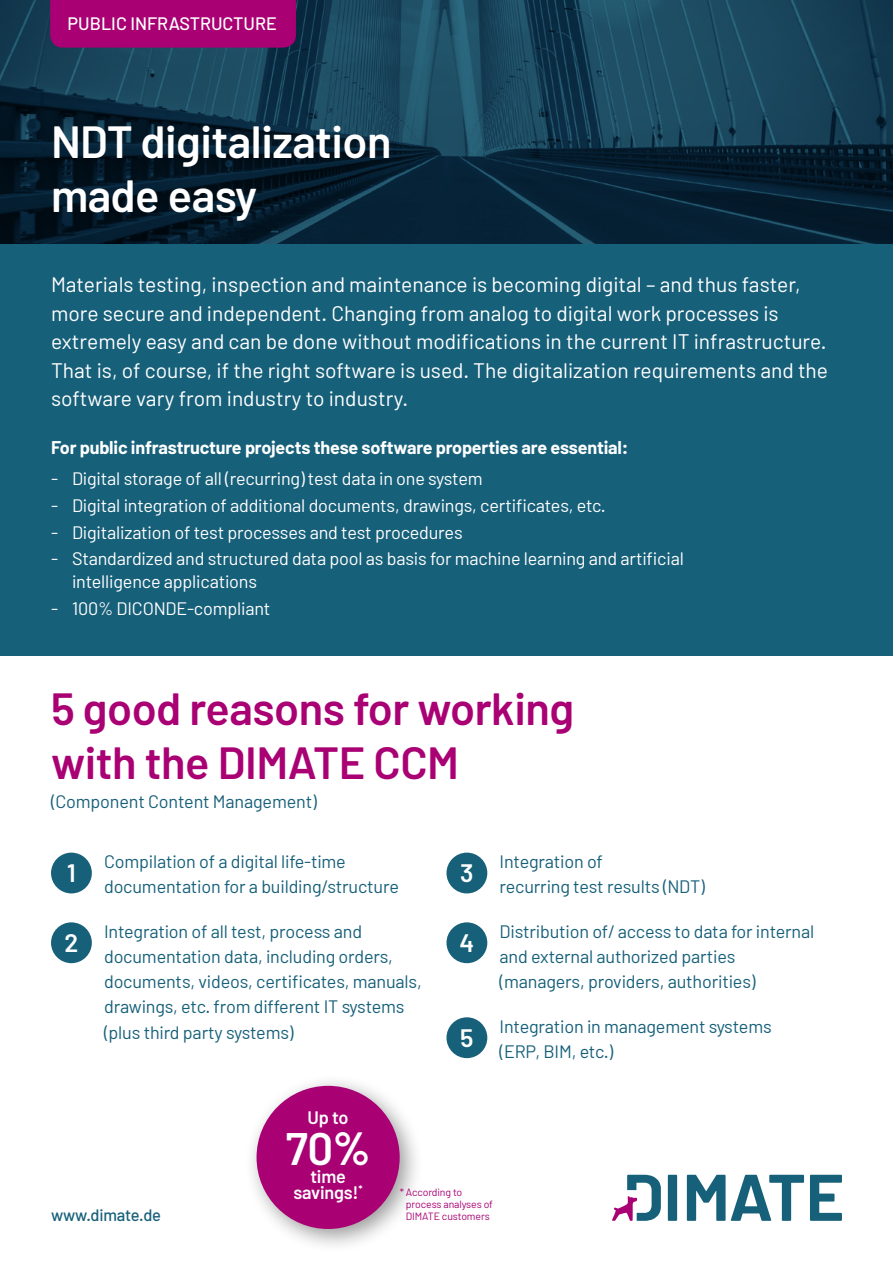
<style>
.page{position:relative;width:893px;height:1263px;background:#fff}
.page>*{position:absolute;margin:0;border:0;box-sizing:border-box;transform-origin:0 0}
.HL{font:600 45.45px "Barlow";color:#fff}
.HL-2{font:600 45px/54px "Barlow";letter-spacing:-.01em;color:#a90074}
.HL-3{font:600 45px/54px "Barlow";letter-spacing:-.01em;color:#fff}
.t1{font:600 25.2px "Barlow";color:#fff}
.Anleser_negativ{font:21px/28.5px "Barlow";color:#fff}
.Absatzformat_1{font:18px/25.2px "Barlow";letter-spacing:-.01em;color:#17607a}
.Copy_negativ{font:18px/22.5px "Barlow";letter-spacing:-.01em;color:#fff}
.Copy_negativ-2{font:700 18px "Barlow";letter-spacing:-.01em;color:#fff}
.HL-4{font:18px "Barlow";letter-spacing:-.01em;color:#17607a}
.Anleser_negativ-2{font:500 18px "Barlow";color:#fff}
.HL-5{font:600 18px/16px "Barlow";letter-spacing:-.01em;color:#fff;text-align:center}
.Absatzformat_1-2{font:500 16.5px "Barlow";letter-spacing:-.01em;color:#17607a}
.Absatzformat_1-3{font:10.5px/12px "Barlow";letter-spacing:-.01em;color:#a90074}
.s1{font-weight:700}
</style>
<div class="page">
<div style="left:0;top:0;width:893px;height:655px;background:#17607a"></div>
<svg style="left:0;top:0;width:893px;height:243px"></svg>
<svg style="left:687px;top:1175px;width:155px;height:46px"></svg>
<svg style="left:612px;top:1175px;width:65px;height:46px"></svg>
<div style="left:50px;top:0;width:246px;height:48px;background:#a90074"></div>
<div style="left:51px;top:853px;width:41px;height:40px;background:#17607a;border-radius:50%"></div>
<div style="left:51px;top:922px;width:41px;height:41px;background:#17607a;border-radius:50%"></div>
<div style="left:446px;top:853px;width:41px;height:40px;background:#17607a;border-radius:50%"></div>
<div style="left:446px;top:922px;width:41px;height:41px;background:#17607a;border-radius:50%"></div>
<div style="left:446px;top:1017px;width:41px;height:41px;background:#17607a;border-radius:50%"></div>
<div style="left:244px;top:1073px;width:180px;height:180px;background:#000;opacity:.4"></div>
<div style="left:257px;top:1086px;width:143px;height:143px;background:#a90074;border-radius:50%"></div>
<p class="Anleser_negativ-2" style="left:68px;top:12px;width:211px">PUBLIC INFRASTRUCTURE</p>
<p class="HL-3" style="left:51px;top:114px;width:342px">NDT digitalization made easy</p>
<p class="Anleser_negativ" style="left:51px;top:270px;width:779px">Materials testing, inspection and maintenance is becoming digital – and thus faster, more secure and independent. Changing from analog to digital work processes is extremely easy and can be done without modifications in the current IT infrastructure.<br>That is, of course, if the right software is used. The digitalization requirements and the software vary from industry to industry.</p>
<p class="Copy_negativ-2" style="left:51px;top:436px;width:579px">For public infrastructure projects these software properties are essential:</p>
<p class="Copy_negativ" style="left:51px;top:467px;width:433px">- Digital storage of all (recurring) test data in one system</p>
<p class="Copy_negativ" style="left:51px;top:494px;width:556px">- Digital integration of additional documents, drawings, certificates, etc.</p>
<p class="Copy_negativ" style="left:51px;top:520px;width:413px">- Digitalization of test processes and test procedures</p>
<p class="Copy_negativ" style="left:72px;top:547px;width:613px;text-indent:-21px">- Standardized and structured data pool as basis for machine learning and artificial intelligence applications</p>
<p class="Copy_negativ" style="left:51px;top:596px;width:221px">- 100% DICONDE-compliant</p>
<p class="HL-2" style="left:51px;top:681px;width:525px">5 good reasons for working with the DIMATE CCM</p>
<p class="HL-4" style="left:51px;top:791px;width:267px">(Component Content Management)</p>
<p class="t1" style="left:67px;top:857px;width:10px">1</p>
<p class="Absatzformat_1" style="left:104px;top:848px;width:296px">Compilation of a digital life-time documentation for a building/structure</p>
<p class="t1" style="left:64px;top:927px;width:15px">2</p>
<p class="Absatzformat_1" style="left:104px;top:918px;width:319px">Integration of all test, process and documentation data, including orders, documents, videos, certificates, manuals, drawings, etc. from different IT systems (plus third party systems)</p>
<p class="t1" style="left:460px;top:857px;width:15px">3</p>
<p class="Absatzformat_1" style="left:500px;top:848px;width:207px">Integration of<br>recurring test results (NDT)</p>
<p class="t1" style="left:459px;top:927px;width:16px">4</p>
<p class="Absatzformat_1" style="left:500px;top:918px;width:316px">Distribution of/ access to data for internal and external authorized parties (managers, providers, authorities)</p>
<p class="t1" style="left:460px;top:1022px;width:15px">5</p>
<p class="Absatzformat_1" style="left:500px;top:1013px;width:274px">Integration in management systems (ERP, BIM, etc.)</p>
<p class="Absatzformat_1-2" style="left:51px;top:1205px;width:112px">www.dimate.de</p>
<p class="HL-5" style="left:308px;top:1110px;width:42px">Up to</p>
<p class="HL" style="left:286px;top:1120px;width:86px">70<span class="s1">%</span></p>
<p class="HL-5" style="left:293px;top:1168px;width:71px">time savings!<sup>*</sup></p>
<p class="Absatzformat_1-3" style="left:406px;top:1186px;width:89px;text-indent:-6px">* According to process analyses of<br>DIMATE customers</p>
</div>
